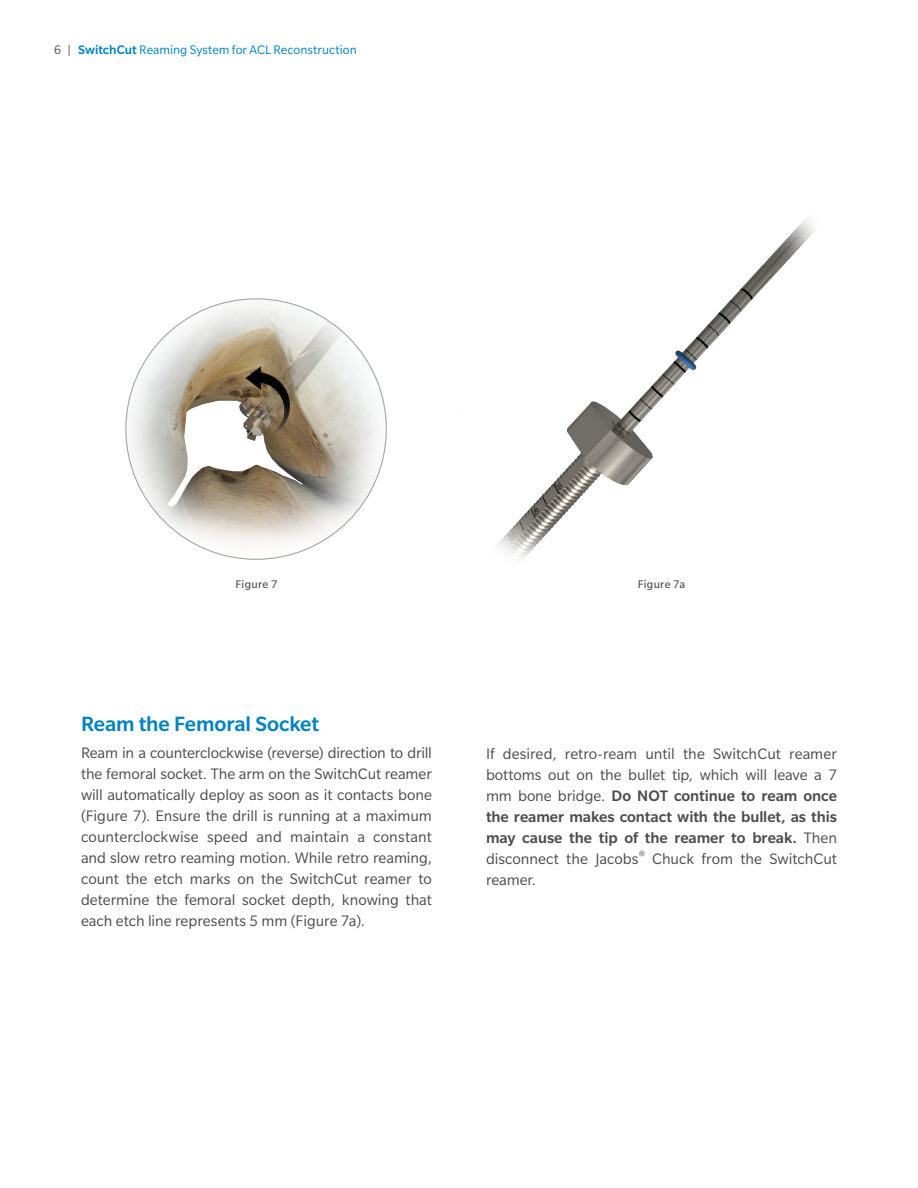
<style>
.page{position:relative;width:918px;height:1188px;background:#fff}
.page>*{position:absolute;margin:0;border:0;box-sizing:border-box;transform-origin:0 0}
.t1{font:500 22.5px "Slate Pro";letter-spacing:-.005em;color:#0083bf}
.t2{font:16.5px/21px "Slate Pro";color:#4b4c4d;text-align:justify}
.t3{font:13.5px "Slate Pro";letter-spacing:.005em;color:#0083bf}
.t4{font:12px "Slate Pro";letter-spacing:.025em;color:#4b4c4d}
.s1{color:#4b4c4d}
.s2{font-weight:500}
</style>
<div class="page">
<img style="left:498px;top:218px;width:317px;height:342px">
<img style="left:126px;top:299px;width:260px;height:260px;border-radius:130px">
<p class="t3" style="left:54px;top:43px;width:304px"><span class="s1">6 |</span> <span class="s2">SwitchCut</span> Reaming System for ACL Reconstruction</p>
<p class="t4" style="left:236px;top:578px;width:43px">Figure 7</p>
<p class="t4" style="left:638px;top:578px;width:49px">Figure 7a</p>
<p class="t1" style="left:81px;top:712px;width:240px">Ream the Femoral Socket</p>
<p class="t2" style="left:81px;top:743px;width:353px">Ream in a counterclockwise (reverse) direction to drill the femoral socket. The arm on the SwitchCut reamer will automatically deploy as soon as it contacts bone (Figure 7). Ensure the drill is running at a maximum counterclockwise speed and maintain a constant and slow retro reaming motion. While retro reaming, count the etch marks on the SwitchCut reamer to determine the femoral socket depth, knowing that each etch line represents 5 mm (Figure 7a).</p>
<p class="t2" style="left:486px;top:743px;width:353px">If desired, retro-ream until the SwitchCut reamer bottoms out on the bullet tip, which will leave a 7 mm bone bridge. <span class="s2">Do NOT continue to ream once the reamer makes contact with the bullet, as this may cause the tip of the reamer to break.</span> Then disconnect the Jacobs<sup>®</sup> Chuck from the SwitchCut reamer.</p>
</div>
